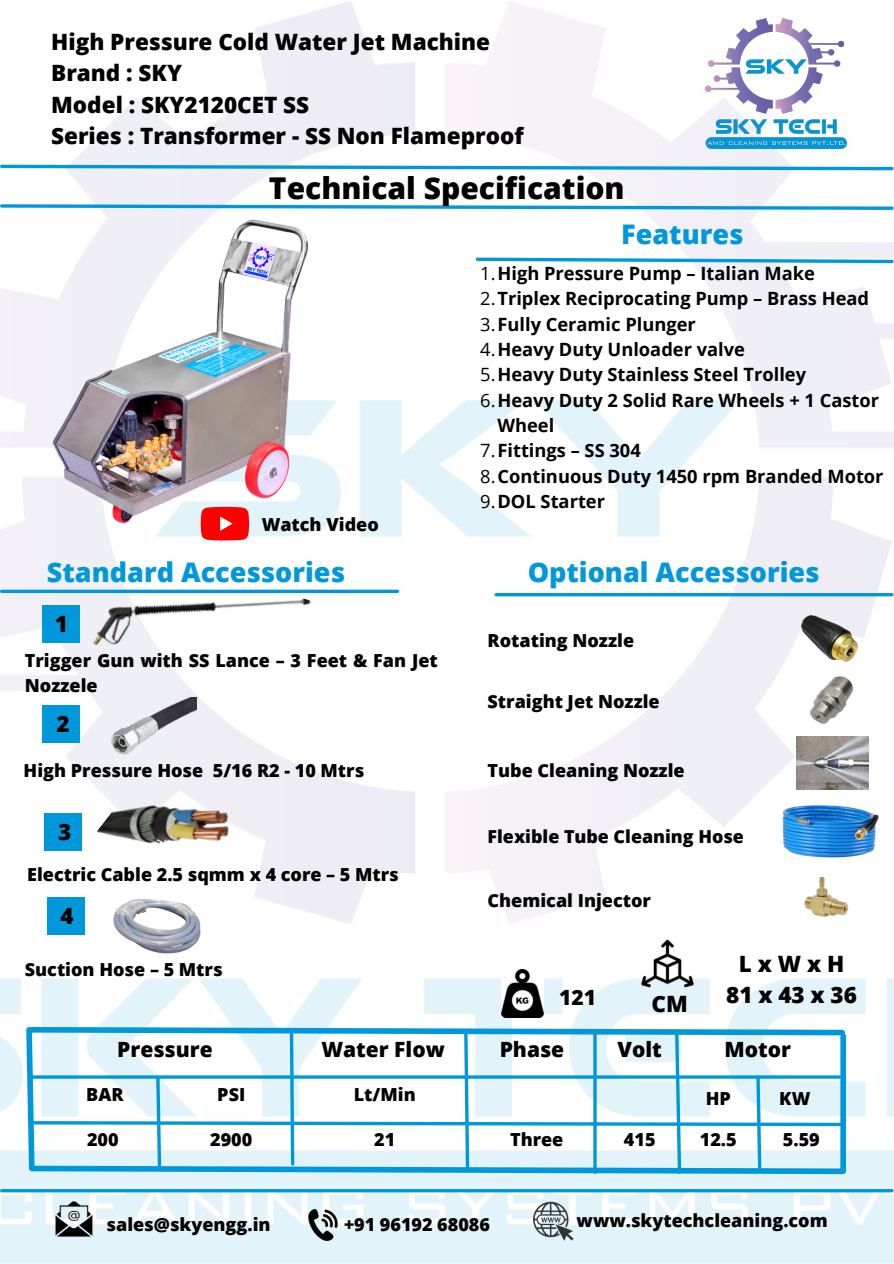
<style>
.page{position:relative;width:894px;height:1264px;background:#fff}
.page>*{position:absolute;margin:0;border:0;box-sizing:border-box;transform-origin:0 0}
.t1{font:800 30px "Open Sans";color:#000}
.t2{font:800 27px "Open Sans";color:#0098da}
.t3{font:800 22.5px/31.5px "Open Sans";color:#000}
.t4{font:800 21px "Open Sans";color:#000}
.t5{font:700 18.3px/25.3px "Open Sans";color:#000}
.t6{font:800 18px/24.8px "Open Sans";color:#000}
.t7{font:800 17.85px "Open Sans";color:#000}
.s1{font-weight:400}
</style>
<div class="page">
<img style="left:0;top:1px;width:893px;height:1262px">
<img style="left:705px;top:18px;width:141px;height:131px">
<svg style="left:0;top:202px;width:893px;height:10px"></svg>
<img style="left:63px;top:529px;width:265px;height:195px">
<img style="left:92px;top:751px;width:152px;height:152px">
<div style="left:43px;top:605px;width:37px;height:37px;background:#0098da"></div>
<div style="left:43px;top:705px;width:37px;height:37px;background:#0098da"></div>
<div style="left:45px;top:813px;width:37px;height:37px;background:#0098da"></div>
<svg style="left:2px;top:589px;width:395px;height:4px;background:#28a7df"></svg>
<img style="left:501px;top:969px;width:42px;height:48px">
<svg style="left:474px;top:256px;width:419px;height:9px"></svg>
<svg style="left:23px;top:1024px;width:824px;height:152px"></svg>
<hr style="left:496px;top:593px;width:395px;height:3px;background:#0098da">
<img style="left:105px;top:897px;width:106px;height:61px">
<div style="left:47px;top:897px;width:37px;height:37px;background:#0098da"></div>
<img style="left:801px;top:610px;width:56px;height:57px">
<img style="left:805px;top:676px;width:51px;height:47px">
<img style="left:795px;top:736px;width:72px;height:53px">
<img style="left:782px;top:805px;width:96px;height:52px">
<img style="left:791px;top:862px;width:69px;height:69px">
<svg style="left:0;top:163px;width:893px;height:9px"></svg>
<svg style="left:2px;top:1188px;width:889px;height:4px;background:#3aafe2"></svg>
<img style="left:51px;top:1200px;width:43px;height:40px">
<img style="left:532px;top:1200px;width:43px;height:40px">
<img style="left:308px;top:1209px;width:29px;height:31px">
<img style="left:42px;top:219px;width:269px;height:308px">
<svg style="left:201px;top:507px;width:48px;height:33px;background:#fe1919"></svg>
<img style="left:109px;top:697px;width:87px;height:60px">
<img style="left:640px;top:936px;width:54px;height:54px">
<p class="t3" style="left:51px;top:25px;width:474px">High Pressure Cold Water Jet Machine<br>Brand : SKY<br>Model : SKY2120CET SS<br>Series : Transformer - SS Non Flameproof</p>
<p class="t1" style="left:269px;top:167px;width:357px">Technical Specification</p>
<p class="t2" style="left:621px;top:215px;width:124px">Features</p>
<h6 class="t6" style="left:261px;top:511px;width:119px">Watch Video</h6>
<h6 class="t2" style="left:47px;top:553px;width:299px">Standard Accessories</h6>
<p class="t3" style="left:55px;top:607px;width:15px">1</p>
<h6 class="t6" style="left:25px;top:647px;width:414px">Trigger Gun with SS Lance – 3 Feet &amp; Fan Jet<br>Nozzele</h6>
<p class="t3" style="left:56px;top:707px;width:15px">2</p>
<h2 class="t6" style="left:24px;top:757px;width:342px">High Pressure Hose 5/16 R2 - 10 Mtrs</h2>
<p class="t3" style="left:58px;top:815px;width:15px">3</p>
<p class="t6" style="left:27px;top:861px;width:373px">Electric Cable 2.5 sqmm x 4 core – 5 Mtrs</p>
<p class="t3" style="left:60px;top:899px;width:15px">4</p>
<h3 class="t6" style="left:25px;top:956px;width:199px">Suction Hose – 5 Mtrs</h3>
<p class="t5" style="left:480px;top:260px;width:336px"><span class="s1">1.</span>High Pressure Pump – Italian Make</p>
<h2 class="t5" style="left:480px;top:285px;width:390px"><span class="s1">2.</span>Triplex Reciprocating Pump – Brass Head</h2>
<p class="t5" style="left:480px;top:311px;width:217px"><span class="s1">3.</span>Fully Ceramic Plunger</p>
<h6 class="t5" style="left:480px;top:336px;width:266px"><span class="s1">4.</span>Heavy Duty Unloader valve</h6>
<p class="t5" style="left:480px;top:361px;width:327px"><span class="s1">5.</span>Heavy Duty Stainless Steel Trolley</p>
<p class="t5" style="left:497px;top:387px;width:383px;text-indent:-17px"><span class="s1">6.</span>Heavy Duty 2 Solid Rare Wheels + 1 Castor<br>Wheel</p>
<p class="t5" style="left:480px;top:437px;width:162px"><span class="s1">7.</span>Fittings – SS 304</p>
<p class="t5" style="left:480px;top:463px;width:404px"><span class="s1">8.</span>Continuous Duty 1450 rpm Branded Motor</p>
<p class="t5" style="left:480px;top:488px;width:126px"><span class="s1">9.</span>DOL Starter</p>
<h4 class="t2" style="left:527px;top:553px;width:293px">Optional Accessories</h4>
<h4 class="t6" style="left:487px;top:627px;width:148px">Rotating Nozzle</h4>
<h4 class="t6" style="left:487px;top:688px;width:174px">Straight Jet Nozzle</h4>
<h4 class="t6" style="left:487px;top:757px;width:198px">Tube Cleaning Nozzle</h4>
<h4 class="t7" style="left:487px;top:824px;width:258px">Flexible Tube Cleaning Hose</h4>
<h6 class="t6" style="left:487px;top:887px;width:165px">Chemical Injector</h6>
<h4 class="t4" style="left:559px;top:983px;width:38px">121</h4>
<p class="t3" style="left:651px;top:987px;width:38px">CM</p>
<h6 class="t3" style="left:738px;top:947px;width:107px">L x W x H</h6>
<p class="t3" style="left:726px;top:978px;width:132px">81 x 43 x 36</p>
<p class="t4" style="left:117px;top:1034px;width:97px">Pressure</p>
<p class="t4" style="left:321px;top:1034px;width:125px">Water Flow</p>
<p class="t4" style="left:499px;top:1034px;width:66px">Phase</p>
<p class="t4" style="left:617px;top:1034px;width:46px">Volt</p>
<p class="t4" style="left:724px;top:1034px;width:68px">Motor</p>
<h2 class="t6" style="left:86px;top:1081px;width:39px">BAR</h2>
<h6 class="t6" style="left:217px;top:1081px;width:30px">PSI</h6>
<p class="t6" style="left:353px;top:1081px;width:63px">Lt/Min</p>
<h6 class="t6" style="left:705px;top:1085px;width:27px">HP</h6>
<p class="t6" style="left:779px;top:1085px;width:33px">KW</p>
<h6 class="t6" style="left:87px;top:1126px;width:33px">200</h6>
<p class="t6" style="left:210px;top:1126px;width:44px">2900</p>
<h6 class="t6" style="left:374px;top:1126px;width:23px">21</h6>
<p class="t6" style="left:510px;top:1126px;width:55px">Three</p>
<h6 class="t6" style="left:623px;top:1126px;width:33px">415</h6>
<p class="t6" style="left:699px;top:1126px;width:38px">12.5</p>
<p class="t6" style="left:782px;top:1126px;width:38px">5.59</p>
<p class="t6" style="left:106px;top:1211px;width:165px">sales@skyengg.in</p>
<h6 class="t6" style="left:344px;top:1211px;width:147px">+91 96192 68086</h6>
<h6 class="t6" style="left:576px;top:1207px;width:252px">www.skytechcleaning.com</h6>
</div>
